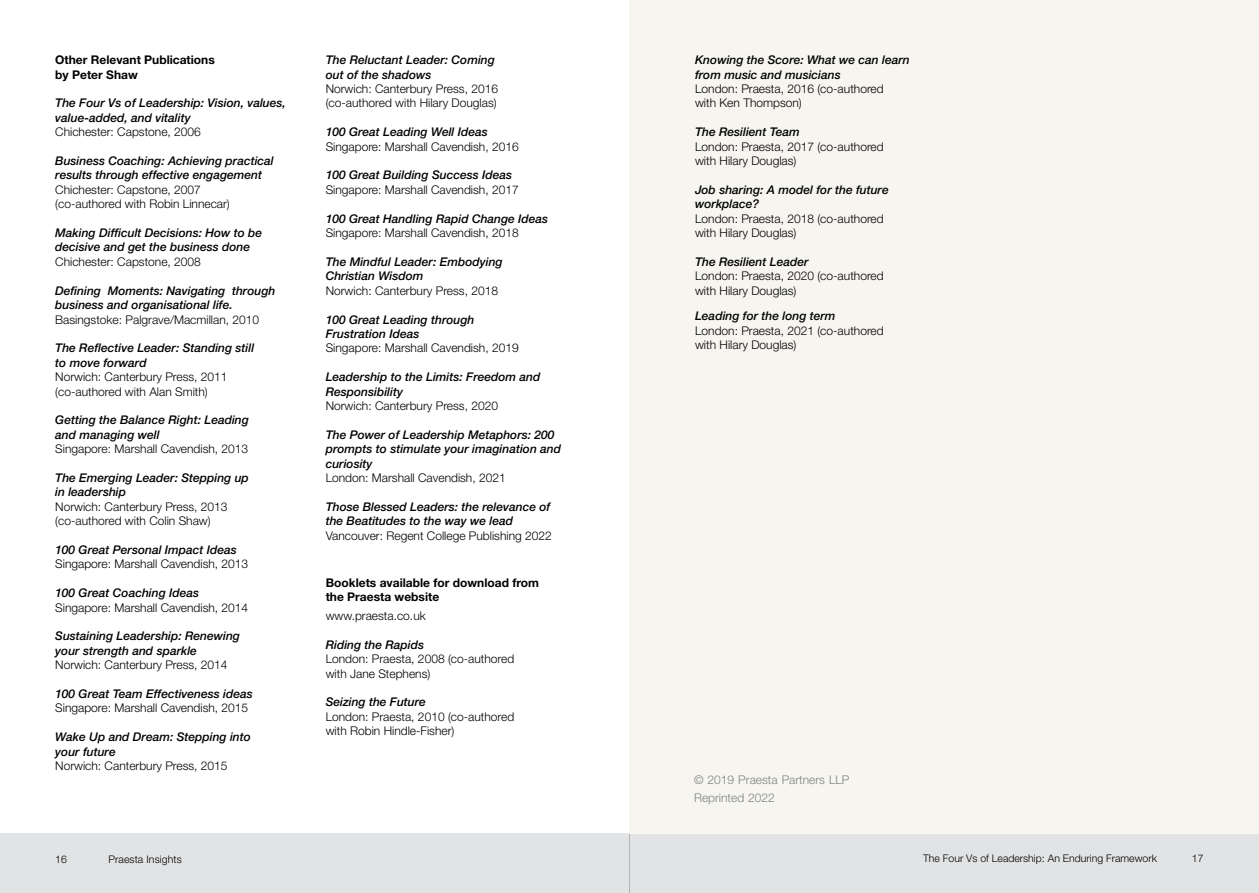
<style>
.page{position:relative;width:1259px;height:893px;background:#fff}
.page>*{position:absolute;margin:0;border:0;box-sizing:border-box;transform-origin:0 0}
.t1{font:italic 500 12px/14.4px "Helvetica Neue LT Std";color:#000}
.t2{font:300 12px/14.4px "Helvetica Neue LT Std";color:#000}
.t3{font:700 12px/14.4px "Helvetica Neue LT Std";color:#000}
.t4{font:300 12px/18px "Helvetica Neue LT Std";color:#808285}
.t5{font:300 10.5px "Helvetica Neue LT Std";color:#000}
</style>
<div class="page">
<div style="left:0;top:833px;width:1259px;height:60px;background:#e2e3e4"></div>
<hr style="left:629px;top:0;width:1px;height:893px;background:#b2b4b9">
<div style="left:629px;top:0;width:630px;height:833px;background:#f7f5f0"></div>
<p class="t3" style="left:55px;top:53px;width:161px">Other Relevant Publications by Peter Shaw</p>
<p class="t1" style="left:55px;top:96px;width:232px">The Four Vs of Leadership: Vision, values, value-added, and vitality</p>
<p class="t2" style="left:55px;top:125px;width:147px">Chichester: Capstone, 2006</p>
<p class="t1" style="left:55px;top:153px;width:220px">Business Coaching: Achieving practical results through effective engagement</p>
<p class="t2" style="left:55px;top:182px;width:176px">Chichester: Capstone, 2007 (co-authored with Robin Linnecar)</p>
<p class="t1" style="left:55px;top:225px;width:208px">Making Difficult Decisions: How to be decisive and get the business done</p>
<p class="t2" style="left:55px;top:254px;width:147px">Chichester: Capstone, 2008</p>
<p class="t1" style="left:55px;top:283px;width:222px">Defining Moments: Navigating through business and organisational life.</p>
<p class="t2" style="left:55px;top:312px;width:205px">Basingstoke: Palgrave/Macmillan, 2010</p>
<p class="t1" style="left:55px;top:341px;width:200px">The Reflective Leader: Standing still to move forward</p>
<p class="t2" style="left:55px;top:369px;width:174px">Norwich: Canterbury Press, 2011 (co-authored with Alan Smith)</p>
<p class="t1" style="left:55px;top:413px;width:195px">Getting the Balance Right: Leading and managing well</p>
<p class="t2" style="left:55px;top:441px;width:194px">Singapore: Marshall Cavendish, 2013</p>
<p class="t1" style="left:55px;top:470px;width:195px">The Emerging Leader: Stepping up in leadership</p>
<p class="t2" style="left:55px;top:499px;width:174px">Norwich: Canterbury Press, 2013 (co-authored with Colin Shaw)</p>
<p class="t1" style="left:55px;top:542px;width:183px">100 Great Personal Impact Ideas</p>
<p class="t2" style="left:55px;top:557px;width:194px">Singapore: Marshall Cavendish, 2013</p>
<p class="t1" style="left:55px;top:585px;width:145px">100 Great Coaching Ideas</p>
<p class="t2" style="left:55px;top:600px;width:194px">Singapore: Marshall Cavendish, 2014</p>
<p class="t1" style="left:55px;top:629px;width:186px">Sustaining Leadership: Renewing your strength and sparkle</p>
<p class="t2" style="left:55px;top:657px;width:174px">Norwich: Canterbury Press, 2014</p>
<p class="t1" style="left:55px;top:686px;width:199px">100 Great Team Effectiveness ideas</p>
<p class="t2" style="left:55px;top:701px;width:194px">Singapore: Marshall Cavendish, 2015</p>
<p class="t1" style="left:55px;top:729px;width:197px">Wake Up and Dream: Stepping into your future</p>
<p class="t2" style="left:55px;top:758px;width:174px">Norwich: Canterbury Press, 2015</p>
<p class="t1" style="left:326px;top:53px;width:171px">The Reluctant Leader: Coming out of the shadows</p>
<p class="t2" style="left:326px;top:81px;width:174px">Norwich: Canterbury Press, 2016 (co-authored with Hilary Douglas)</p>
<p class="t1" style="left:326px;top:125px;width:164px">100 Great Leading Well Ideas</p>
<p class="t2" style="left:326px;top:139px;width:194px">Singapore: Marshall Cavendish, 2016</p>
<p class="t1" style="left:326px;top:168px;width:188px">100 Great Building Success Ideas</p>
<p class="t2" style="left:326px;top:182px;width:194px">Singapore: Marshall Cavendish, 2017</p>
<p class="t1" style="left:326px;top:211px;width:224px">100 Great Handling Rapid Change Ideas</p>
<p class="t2" style="left:326px;top:225px;width:194px">Singapore: Marshall Cavendish, 2018</p>
<p class="t1" style="left:326px;top:254px;width:178px">The Mindful Leader: Embodying<br>Christian Wisdom</p>
<p class="t2" style="left:326px;top:283px;width:174px">Norwich: Canterbury Press, 2018</p>
<p class="t1" style="left:326px;top:312px;width:150px">100 Great Leading through<br>Frustration Ideas</p>
<p class="t2" style="left:326px;top:341px;width:194px">Singapore: Marshall Cavendish, 2019</p>
<p class="t1" style="left:326px;top:369px;width:216px">Leadership to the Limits: Freedom and<br>Responsibility</p>
<p class="t2" style="left:326px;top:398px;width:174px">Norwich: Canterbury Press, 2020</p>
<p class="t1" style="left:326px;top:427px;width:237px">The Power of Leadership Metaphors: 200 prompts to stimulate your imagination and curiosity</p>
<p class="t2" style="left:326px;top:470px;width:182px">London: Marshall Cavendish, 2021</p>
<p class="t1" style="left:326px;top:499px;width:226px">Those Blessed Leaders: the relevance of the Beatitudes to the way we lead</p>
<p class="t2" style="left:326px;top:528px;width:228px">Vancouver: Regent College Publishing 2022</p>
<p class="t3" style="left:326px;top:575px;width:215px">Booklets available for download from the Praesta website</p>
<p class="t2" style="left:326px;top:608px;width:102px">www.praesta.co.uk</p>
<p class="t1" style="left:326px;top:637px;width:100px">Riding the Rapids</p>
<p class="t2" style="left:326px;top:651px;width:190px">London: Praesta, 2008 (co-authored with Jane Stephens)</p>
<p class="t1" style="left:326px;top:695px;width:102px">Seizing the Future</p>
<p class="t2" style="left:326px;top:709px;width:190px">London: Praesta, 2010 (co-authored with Robin Hindle-Fisher)</p>
<p class="t1" style="left:695px;top:53px;width:216px">Knowing the Score: What we can learn from music and musicians</p>
<p class="t2" style="left:695px;top:81px;width:190px">London: Praesta, 2016 (co-authored with Ken Thompson)</p>
<p class="t1" style="left:695px;top:125px;width:106px">The Resilient Team</p>
<p class="t2" style="left:695px;top:139px;width:190px">London: Praesta, 2017 (co-authored with Hilary Douglas)</p>
<p class="t1" style="left:695px;top:182px;width:195px">Job sharing: A model for the future workplace?</p>
<p class="t2" style="left:695px;top:211px;width:190px">London: Praesta, 2018 (co-authored with Hilary Douglas)</p>
<p class="t1" style="left:695px;top:254px;width:115px">The Resilient Leader</p>
<p class="t2" style="left:695px;top:269px;width:190px">London: Praesta, 2020 (co-authored with Hilary Douglas)</p>
<p class="t1" style="left:695px;top:309px;width:142px">Leading for the long term</p>
<p class="t2" style="left:695px;top:323px;width:190px">London: Praesta, 2021 (co-authored with Hilary Douglas)</p>
<p class="t4" style="left:694px;top:771px;width:157px">© 2019 Praesta Partners LLP<br>Reprinted 2022</p>
<p class="t5" style="left:55px;top:853px;width:13px">16</p>
<p class="t5" style="left:108px;top:853px;width:75px">Praesta Insights</p>
<p class="t5" style="left:923px;top:852px;width:235px">The Four Vs of Leadership: An Enduring Framework</p>
<p class="t5" style="left:1192px;top:852px;width:13px">17</p>
</div>
